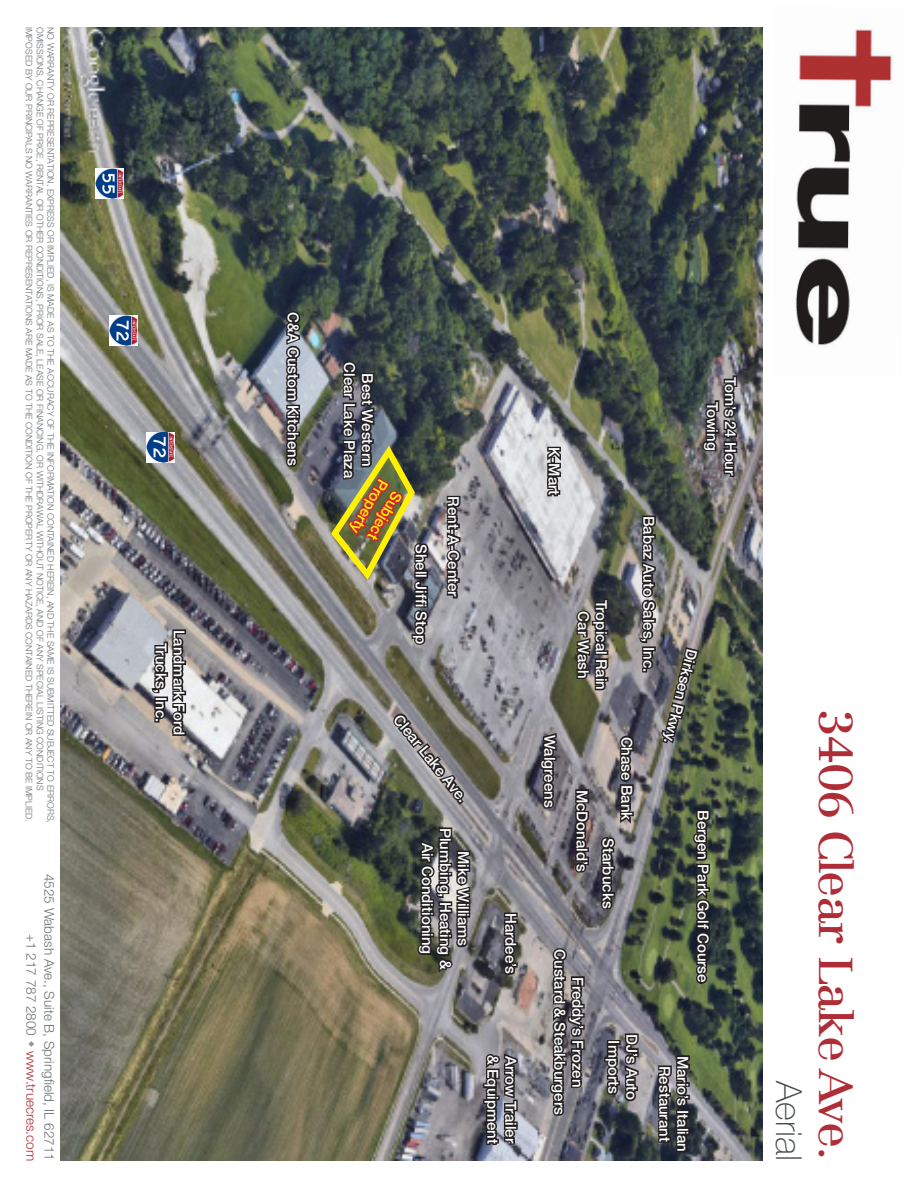
<style>
.page{position:relative;width:918px;height:1188px;background:#fff}
.page>*{position:absolute;margin:0;border:0;box-sizing:border-box;transform-origin:0 0}
.t1{font:46.8px "Centennial LT Std";letter-spacing:-.04em;color:#af2d37;scale:1.05 1}
.t2{font:100 36px "Helvetica Neue LT Std";color:#454a4c}
.t3{font:500 15px/18px "Helvetica Neue LT";color:#fff;text-align:center}
.t4{font:500 15px/18px "Helvetica Neue LT";color:#fff101}
.t5{font:300 13.5px/18px "Helvetica Neue LT Std";color:#6d7276;text-align:right}
.t6{font:300 9px "Helvetica Neue LT Std";color:#6d7276}
.s1{color:#af2d37}
</style>
<div class="page">
<img style="left:60px;top:27px;width:702px;height:1134px">
<svg style="left:391px;top:711px;width:75px;height:96px"></svg>
<svg style="left:150px;top:628px;width:38px;height:109px"></svg>
<img style="left:147px;top:432px;width:28px;height:30px">
<img style="left:109px;top:315px;width:28px;height:31px">
<img style="left:95px;top:168px;width:28px;height:31px">
<svg style="left:501px;top:911px;width:18px;height:66px"></svg>
<svg style="left:415px;top:826px;width:57px;height:150px"></svg>
<svg style="left:284px;top:309px;width:19px;height:160px"></svg>
<img style="left:327px;top:353px;width:104px;height:294px">
<svg style="left:444px;top:494px;width:19px;height:106px"></svg>
<img style="left:538px;top:374px;width:202px;height:780px">
<svg style="left:482px;top:1052px;width:37px;height:95px"></svg>
<img style="left:795px;top:29px;width:97px;height:317px">
<p class="t6" style="left:35px;top:27px;width:796px;rotate:90deg">IMPOSED BY OUR PRINCIPALS NO WARRANTIES OR REPRESENTATIONS ARE MADE AS TO THE CONDITION OF THE PROPERTY OR ANY HAZARDS CONTAINED THEREIN OR ANY TO BE IMPLIED.</p>
<p class="t6" style="left:45px;top:27px;width:765px;rotate:90deg">OMISSIONS, CHANGE OF PRICE, RENTAL OR OTHER CONDITIONS, PRIOR SALE, LEASE OR FINANCING, OR WITHDRAWAL WITHOUT NOTICE, AND OF ANY SPECIAL LISTING CONDITIONS</p>
<p class="t6" style="left:56px;top:27px;width:797px;rotate:90deg">NO WARRANTY OR REPRESENTATION, EXPRESS OR IMPLIED, IS MADE AS TO THE ACCURACY OF THE INFORMATION CONTAINED HEREIN, AND THE SAME IS SUBMITTED SUBJECT TO ERRORS,</p>
<h3 class="t5" style="left:58px;top:874px;width:289px;rotate:90deg">4525 Wabash Ave., Suite B, Springfield, IL 62711 +1 217 787 2800 <span class="s1">www.truecres.com</span></h3>
<p class="t3" style="left:188px;top:630px;width:107px;rotate:90deg">Landmark Ford<br>Trucks, Inc.</p>
<p class="t3" style="left:302px;top:312px;width:155px;rotate:90deg">C&amp;A Custom Kitchens</p>
<p class="t3" style="left:377px;top:362px;width:117px;rotate:90deg">Best Western<br>Clear Lake Plaza</p>
<p class="t4" style="left:408px;top:495px;width:61px;rotate:120deg">Subject<br>Property</p>
<p class="t3" style="left:430px;top:544px;width:101px;rotate:90deg">Shell Jiffi Stop</p>
<p class="t3" style="left:463px;top:496px;width:102px;rotate:90deg">Rent-A-Center</p>
<p class="t3" style="left:404px;top:710px;width:110px;rotate:51deg">Clear Lake Ave.</p>
<p class="t3" style="left:472px;top:828px;width:143px;rotate:90deg">Mike Williams<br>Plumbing, Heating &amp;<br>Air Conditioning</p>
<p class="t3" style="left:520px;top:913px;width:62px;rotate:90deg">Hardee’s</p>
<p class="t3" style="left:502px;top:1055px;width:90px;rotate:90deg">&amp; Equipment</p>
<p class="t3" style="left:520px;top:1056px;width:89px;rotate:90deg">Arrow Trailer</p>
<p class="t3" style="left:563px;top:447px;width:50px;rotate:90deg">K-Mart</p>
<p class="t3" style="left:740px;top:377px;width:100px;rotate:90deg">Tom’s 24 Hour<br>Towing</p>
<p class="t3" style="left:658px;top:516px;width:158px;rotate:90deg">Babaz Auto Sales, Inc.</p>
<p class="t3" style="left:611px;top:600px;width:91px;rotate:90deg">Tropical Rain<br>Car Wash</p>
<p class="t3" style="left:701px;top:651px;width:98px;rotate:104deg">Dirksen Pkwy.</p>
<p class="t3" style="left:559px;top:735px;width:74px;rotate:90deg">Walgreens</p>
<p class="t3" style="left:636px;top:737px;width:85px;rotate:90deg">Chase Bank</p>
<p class="t3" style="left:591px;top:790px;width:83px;rotate:90deg">McDonald’s</p>
<p class="t3" style="left:712px;top:810px;width:174px;rotate:90deg">Bergen Park Golf Course</p>
<p class="t3" style="left:617px;top:838px;width:72px;rotate:90deg">Starbucks</p>
<p class="t3" style="left:587px;top:949px;width:167px;rotate:90deg">Freddy’s Frozen<br>Custard &amp; Steakburgers</p>
<p class="t3" style="left:641px;top:1034px;width:68px;rotate:90deg">DJ’s Auto<br>Imports</p>
<p class="t3" style="left:692px;top:1056px;width:98px;rotate:90deg">Mario’s Italian<br>Restaurant</p>
<h2 class="t2" style="left:809px;top:1081px;width:82px;rotate:90deg">Aerial</h2>
<h1 class="t1" style="left:864px;top:708px;width:433px;rotate:90deg">3406 Clear Lake Ave.</h1>
</div>
